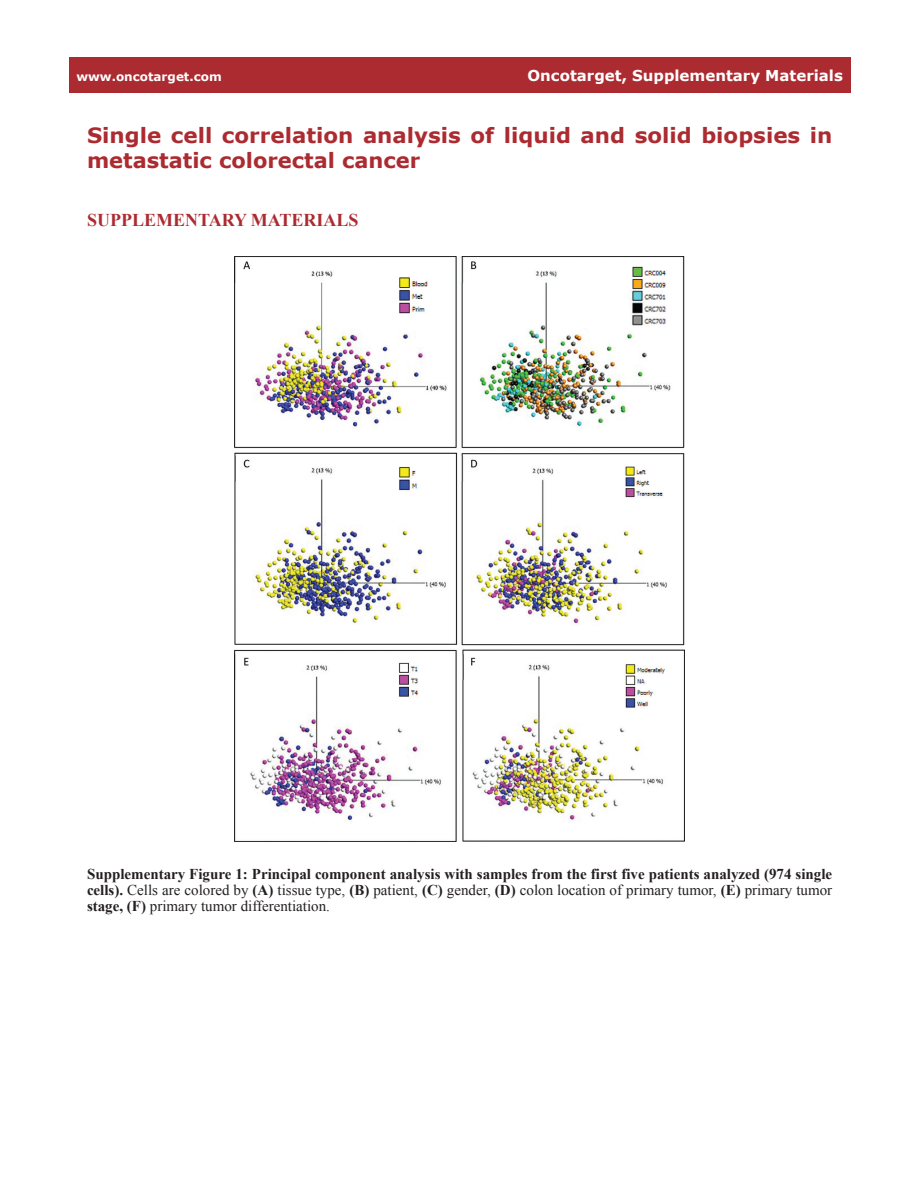
<style>
.page{position:relative;width:918px;height:1188px;background:#fff}
.page>*{position:absolute;margin:0;border:0;box-sizing:border-box;transform-origin:0 0}
.t1{font:700 21px/25.2px "Verdana";color:#ac2b31}
.Heading{font:700 18px "Times New Roman";color:#ac2b31}
.figuretext{font:700 15px/16.2px "Times New Roman";color:#231f20;text-align:justify}
.t2{font:700 15px "Verdana";color:#fff}
.t3{font:700 12px "Verdana";color:#fff}
.s1{font-weight:400}
</style>
<div class="page">
<div style="left:69px;top:57px;width:781px;height:36px;background:#ac2b31"></div>
<img style="left:235px;top:256px;width:450px;height:586px">
<p class="t3" style="left:76px;top:68px;width:147px">www.oncotarget.com</p>
<p class="t2" style="left:528px;top:65px;width:317px">Oncotarget, Supplementary Materials</p>
<p class="t1" style="left:87px;top:122px;width:747px">Single cell correlation analysis of liquid and solid biopsies in metastatic colorectal cancer</p>
<p class="Heading" style="left:87px;top:207px;width:273px">SUPPLEMENTARY MATERIALS</p>
<p class="figuretext" style="left:87px;top:866px;width:747px">Supplementary Figure 1: Principal component analysis with samples from the first five patients analyzed (974 single cells). <span class="s1">Cells are colored by</span> (A) <span class="s1">tissue type,</span> (B) <span class="s1">patient,</span> (C) <span class="s1">gender,</span> (D) <span class="s1">colon location of primary tumor,</span> (E) <span class="s1">primary tumor </span>stage, (F) <span class="s1">primary tumor differentiation.</span></p>
</div>
